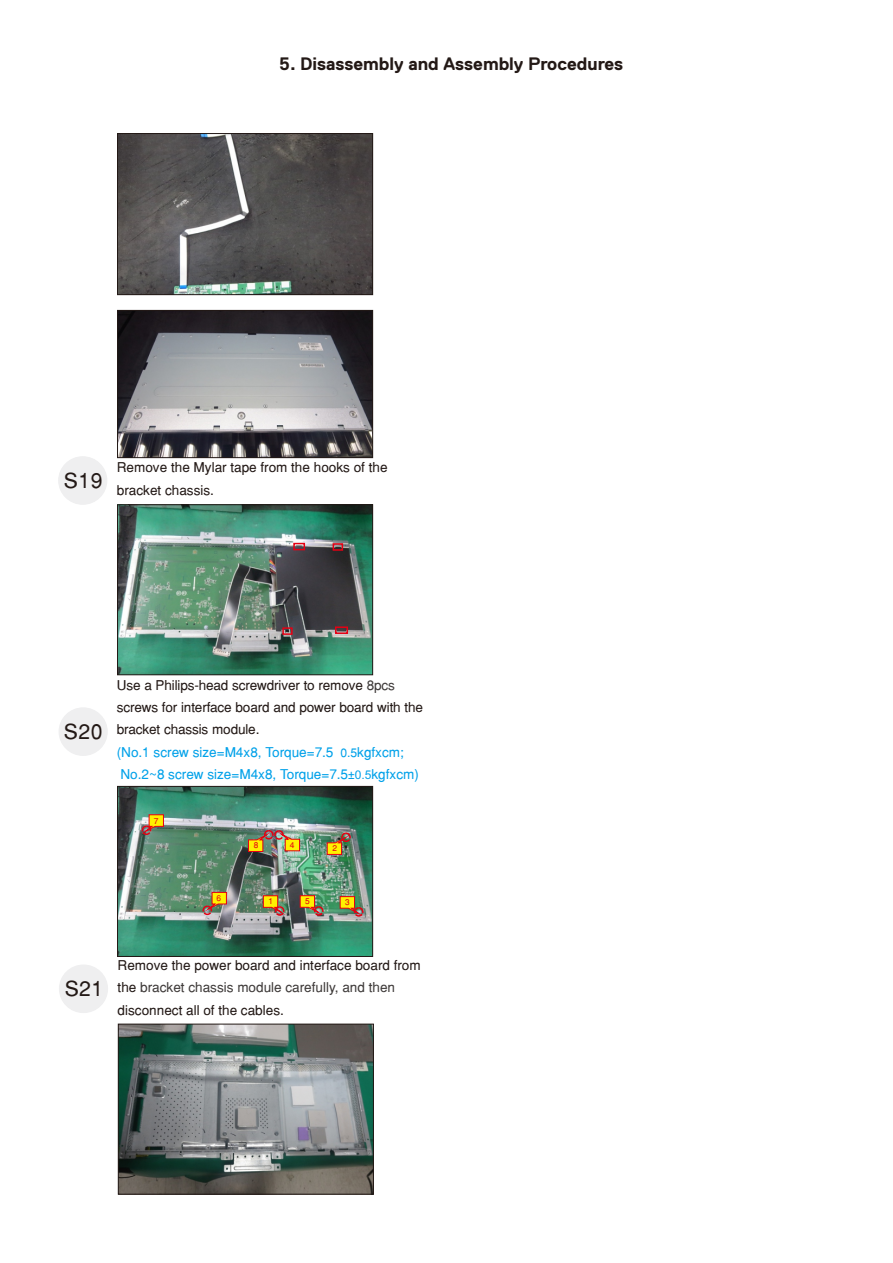
<style>
.page{position:relative;width:893px;height:1263px;background:#fff}
.page>*{position:absolute;margin:0;border:0;box-sizing:border-box;transform-origin:0 0}
.t1{font:21px "Helvetica";letter-spacing:.03em;color:#231916}
.t2{font:700 18px "Dell Replica";color:#231916}
.t3{font:13.5px/22.4px "Helvetica";color:#231916}
.t4{font:13.5px "Helvetica";color:#00a1e9}
.t5{font:8.25px "Helvetica";color:#e60013}
.s1{color:#3f3b3a}
.s2{color:#00a1e9}
.s3{font-size:12px;color:#00a1e9}
.s4{font-family:"Arial";font-size:12px}
</style>
<div class="page">
<img style="left:119px;top:312px;width:252px;height:144px">
<div style="left:117px;top:310px;width:256px;height:148px;border:1px solid #231916"></div>
<div style="left:59px;top:708px;width:48px;height:48px;background:#efeff0;border:1px solid #efeff0;border-radius:50%"></div>
<div style="left:59px;top:457px;width:48px;height:47px;background:#efeff0;border:1px solid #efeff0;border-radius:50%"></div>
<img style="left:119px;top:507px;width:252px;height:166px">
<div style="left:117px;top:505px;width:256px;height:170px;border:1px solid #231916"></div>
<div style="left:335px;top:626px;width:13px;height:8px;border:1px solid #e60013"></div>
<div style="left:282px;top:627px;width:11px;height:8px;border:1px solid #e60013"></div>
<div style="left:293px;top:543px;width:12px;height:7px;border:1px solid #e60013"></div>
<div style="left:333px;top:543px;width:10px;height:8px;border:1px solid #e60013"></div>
<img style="left:119px;top:788px;width:252px;height:167px">
<div style="left:117px;top:786px;width:256px;height:171px;border:1px solid #231916"></div>
<svg style="left:263px;top:895px;width:25px;height:22px"></svg>
<div style="left:275px;top:906px;width:9px;height:10px;border:1px dashed #e60013;border-radius:50%"></div>
<svg style="left:339px;top:896px;width:26px;height:22px"></svg>
<svg style="left:326px;top:833px;width:26px;height:22px"></svg>
<svg style="left:139px;top:814px;width:25px;height:22px"></svg>
<div style="left:354px;top:907px;width:10px;height:10px;border:1px dashed #e60013;border-radius:50%"></div>
<div style="left:341px;top:832px;width:10px;height:10px;border:1px dashed #e60013;border-radius:50%"></div>
<div style="left:142px;top:825px;width:9px;height:10px;border:1px dashed #e60013;border-radius:50%"></div>
<div style="left:202px;top:905px;width:10px;height:10px;border:1px dashed #e60013;border-radius:50%"></div>
<svg style="left:201px;top:892px;width:26px;height:21px"></svg>
<svg style="left:248px;top:830px;width:52px;height:22px"></svg>
<svg style="left:299px;top:895px;width:26px;height:22px"></svg>
<div style="left:314px;top:906px;width:10px;height:10px;border:1px dashed #e60013;border-radius:50%"></div>
<img style="left:119px;top:135px;width:252px;height:158px">
<div style="left:117px;top:133px;width:256px;height:162px;border:1px solid #231916"></div>
<div style="left:59px;top:965px;width:49px;height:48px;background:#efeff0;border:1px solid #efeff0;border-radius:50%"></div>
<img style="left:120px;top:1026px;width:252px;height:166px">
<div style="left:118px;top:1024px;width:256px;height:170px;border:1px solid #231916"></div>
<h2 class="t2" style="left:279px;top:56px;width:345px">5. Disassembly and Assembly Procedures</h2>
<h1 class="t1" style="left:64px;top:472px;width:40px">S19</h1>
<p class="t3" style="left:117px;top:458px;width:272px">Remove the Mylar tape from the hooks of the bracket chassis.</p>
<h1 class="t1" style="left:64px;top:723px;width:40px">S20</h1>
<p class="t3" style="left:117px;top:675px;width:308px">Use a Philips-head screwdriver to remove <span class="s1">8pcs </span>screws for interface board and power board with the bracket chassis module.<br><span class="s2">(No.1 screw size=M4x8, Torque=7.5</span><span class="s3">±0.5</span><span class="s2">kgfxcm;</span></p>
<p class="t4" style="left:121px;top:769px;width:300px">No.2~8 screw size=M4x8, Torque=7.5<span class="s4">±0.5</span>kgfxcm)</p>
<p class="t5" style="left:154px;top:818px;width:6px">7</p>
<p class="t5" style="left:254px;top:842px;width:6px">8</p>
<p class="t5" style="left:290px;top:842px;width:6px">4</p>
<p class="t5" style="left:332px;top:845px;width:6px">2</p>
<p class="t5" style="left:217px;top:895px;width:6px">6</p>
<p class="t5" style="left:268px;top:898px;width:6px">1</p>
<p class="t5" style="left:345px;top:899px;width:6px">3</p>
<p class="t5" style="left:305px;top:898px;width:6px">5</p>
<h1 class="t1" style="left:65px;top:981px;width:40px">S21</h1>
<p class="t3" style="left:118px;top:955px;width:305px">Remove the power board and interface board from the <span class="s1">bracket chassis module carefully, and then </span>disconnect all of the cables.</p>
</div>
